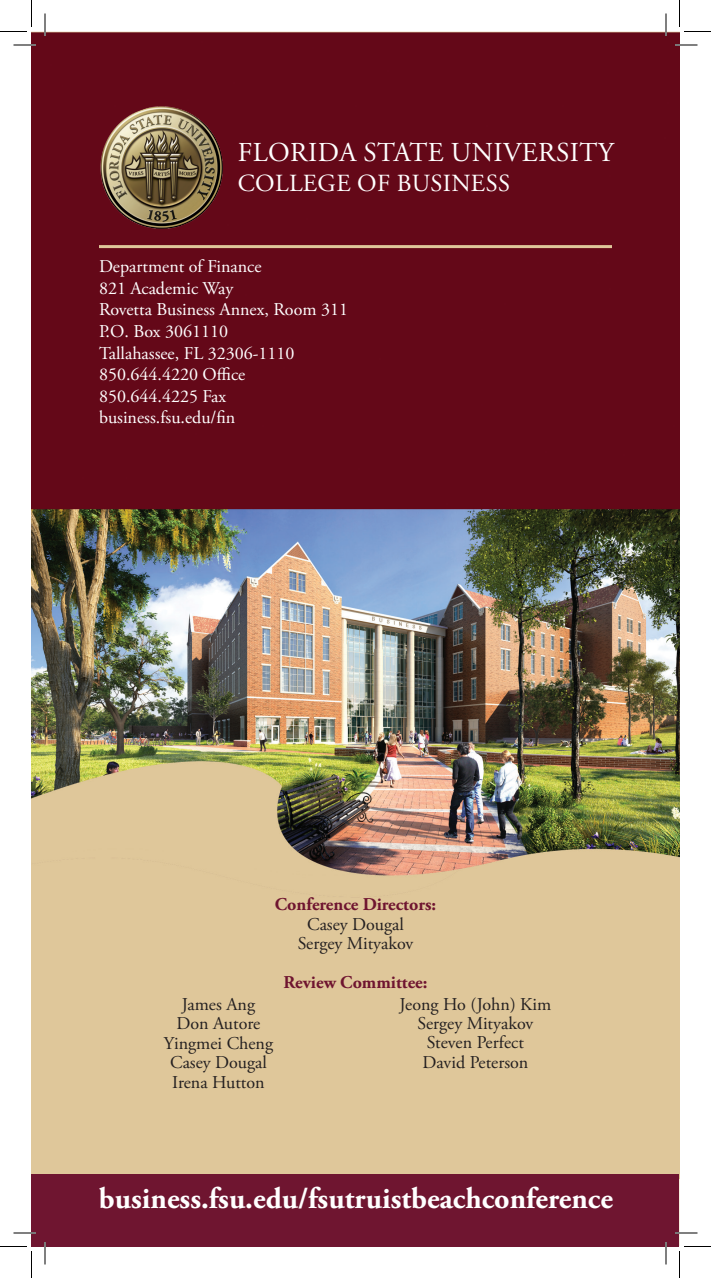
<style>
.page{position:relative;width:711px;height:1278px;background:#fff}
.page>*{position:absolute;margin:0;border:0;box-sizing:border-box;transform-origin:0 0}
.t1{font:700 30px "Adobe Garamond Pro";color:#fff}
.t2{font:27.3px "Adobe Garamond Pro";letter-spacing:.015em;color:#fff}
.t3{font:24.6px "Adobe Garamond Pro";letter-spacing:.015em;color:#fff}
.t4{font:18px/21.6px "Adobe Garamond Pro";color:#fff}
.t5{font:18px/19.5px "Adobe Garamond Pro";color:#231f20;text-align:center}
.t6{font:700 18px "Adobe Garamond Pro";color:#6f1530}
</style>
<div class="page">
<img style="left:32px;top:32px;width:648px;height:1142px">
<img style="left:99px;top:106px;width:124px;height:124px">
<hr style="left:99px;top:245px;width:513px;height:3px;background:#dfc79a">
<div style="left:32px;top:1174px;width:648px;height:72px;background:#6f1530"></div>
<hr style="left:14px;top:44px;width:22px;height:2px;background:#fff">
<hr style="left:675px;top:44px;width:23px;height:2px;background:#fff">
<hr style="left:14px;top:1232px;width:22px;height:2px;background:#fff">
<hr style="left:675px;top:1232px;width:23px;height:2px;background:#fff">
<hr style="left:44px;top:14px;width:2px;height:22px;background:#fff">
<hr style="left:44px;top:1242px;width:2px;height:22px;background:#fff">
<hr style="left:665px;top:14px;width:2px;height:22px;background:#fff">
<hr style="left:665px;top:1242px;width:2px;height:22px;background:#fff">
<svg style="left:14px;top:45px;width:22px;height:1px"></svg>
<svg style="left:675px;top:45px;width:23px;height:1px"></svg>
<svg style="left:14px;top:1233px;width:22px;height:1px"></svg>
<svg style="left:675px;top:1233px;width:23px;height:1px"></svg>
<svg style="left:45px;top:14px;width:1px;height:22px"></svg>
<svg style="left:45px;top:1242px;width:1px;height:22px"></svg>
<svg style="left:666px;top:14px;width:1px;height:22px"></svg>
<svg style="left:666px;top:1242px;width:1px;height:22px"></svg>
<svg style="left:0;top:0;width:32px;height:32px"></svg>
<svg style="left:0;top:1246px;width:32px;height:32px"></svg>
<svg style="left:679px;top:0;width:32px;height:32px"></svg>
<svg style="left:679px;top:1246px;width:32px;height:32px"></svg>
<h2 class="t2" style="left:238px;top:136px;width:378px">FLORIDA STATE UNIVERSITY</h2>
<h3 class="t3" style="left:238px;top:168px;width:274px">COLLEGE OF BUSINESS</h3>
<p class="t4" style="left:99px;top:256px;width:251px">Department of Finance<br>821 Academic Way<br>Rovetta Business Annex, Room 311<br>P.O. Box 3061110<br>Tallahassee, FL 32306-1110<br>850.644.4220 Office<br>850.644.4225 Fax business.fsu.edu/fin</p>
<p class="t6" style="left:275px;top:894px;width:163px">Conference Directors:</p>
<p class="t5" style="left:298px;top:915px;width:117px">Casey Dougal<br>Sergey Mityakov</p>
<p class="t6" style="left:283px;top:972px;width:146px">Review Committee:</p>
<p class="t5" style="left:164px;top:995px;width:111px">James Ang<br>Don Autore<br>Yingmei Cheng<br>Casey Dougal<br>Irena Hutton</p>
<p class="t5" style="left:400px;top:995px;width:153px">Jeong Ho (John) Kim<br>Sergey Mityakov<br>Steven Perfect<br>David Peterson</p>
<h1 class="t1" style="left:99px;top:1181px;width:515px">business.fsu.edu/fsutruistbeachconference</h1>
</div>
